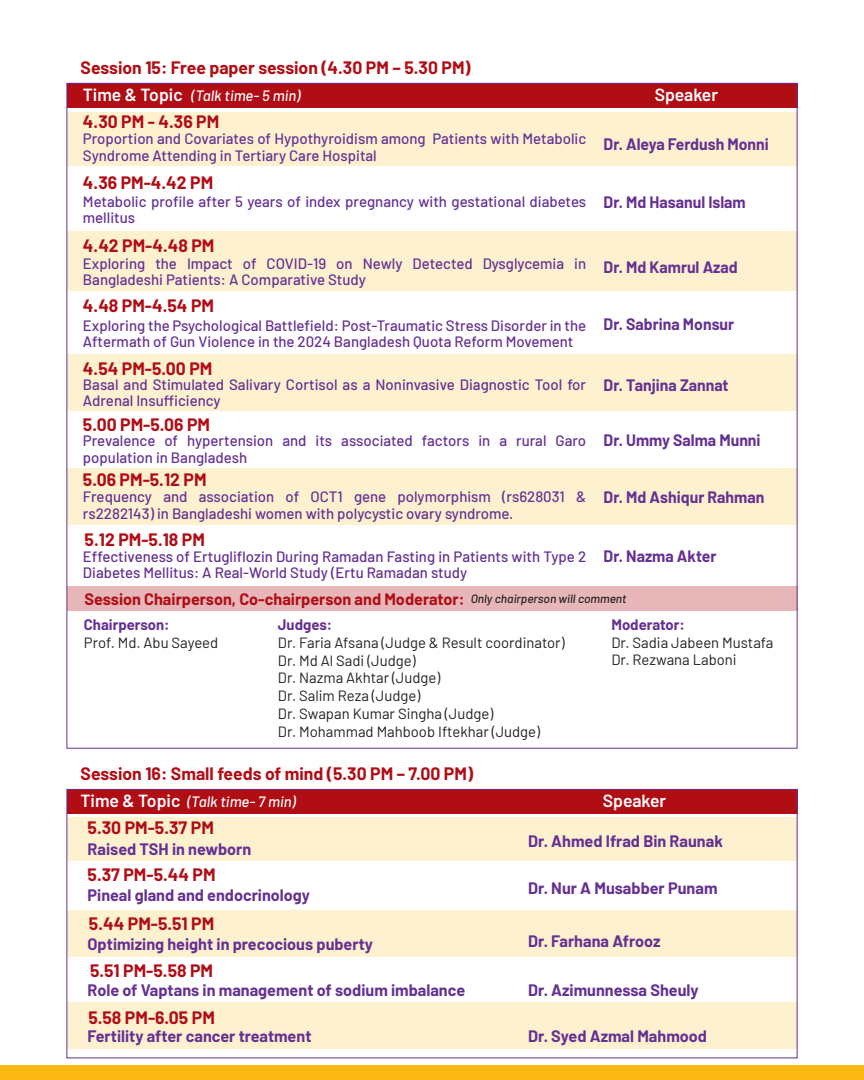
<style>
.page{position:relative;width:864px;height:1080px;background:#fff}
.page>*{position:absolute;margin:0;border:0;box-sizing:border-box;transform-origin:0 0}
.t1{font:700 17.55px "Barlow";color:#b00d15}
.t2{font:600 17.55px "Barlow";color:#fff}
.t3{font:700 16.2px "Barlow";color:#653092}
.t4{font:700 16.2px "Barlow";color:#b00d15}
.t5{font:500 15px/16.5px "Barlow";color:#653092}
.t6{font:italic 500 15px "Barlow";color:#fff}
.t7{font:14.85px/17.9px "Barlow";color:#231f20}
.t8{font:700 14.85px "Barlow";color:#653092}
.t9{font:italic 500 12px "Barlow";color:#231f20}
</style>
<div class="page">
<div style="left:67px;top:112px;width:730px;height:54px;background:#fef1d0"></div>
<div style="left:67px;top:232px;width:730px;height:59px;background:#fef1d0"></div>
<div style="left:67px;top:354px;width:730px;height:57px;background:#fef1d0"></div>
<div style="left:67px;top:469px;width:730px;height:56px;background:#fef1d0"></div>
<div style="left:67px;top:817px;width:730px;height:44px;background:#fef1d0"></div>
<div style="left:67px;top:910px;width:730px;height:47px;background:#fef1d0"></div>
<div style="left:67px;top:1002px;width:730px;height:47px;background:#fef1d0"></div>
<div style="left:67px;top:83px;width:730px;height:25px;background:#b00d15"></div>
<div style="left:67px;top:586px;width:730px;height:25px;background:#e7b6b9"></div>
<div style="left:67px;top:789px;width:730px;height:25px;background:#b00d15"></div>
<div style="left:67px;top:789px;width:730px;height:269px;border:1px solid #653092"></div>
<div style="left:0;top:1065px;width:864px;height:15px;background:#fcb814"></div>
<p class="t1" style="left:81px;top:55px;width:392px">Session 15: Free paper session (4.30 PM – 5.30 PM)</p>
<p class="t1" style="left:83px;top:109px;width:138px">4.30 PM - 4.36 PM</p>
<p class="t2" style="left:83px;top:82px;width:101px">Time &amp; Topic</p>
<p class="t2" style="left:655px;top:82px;width:65px">Speaker</p>
<p class="t6" style="left:191px;top:85px;width:111px">(Talk time- 5 min)</p>
<p class="t5" style="left:83px;top:130px;width:505px">Proportion and Covariates of Hypothyroidism among Patients with Metabolic<br>Syndrome Attending in Tertiary Care Hospital</p>
<p class="t5" style="left:83px;top:192px;width:505px">Metabolic profile after 5 years of index pregnancy with gestational diabetes mellitus</p>
<p class="t5" style="left:83px;top:254px;width:505px">Exploring the Impact of COVID-19 on Newly Detected Dysglycemia in<br>Bangladeshi Patients: A Comparative Study</p>
<p class="t5" style="left:83px;top:316px;width:505px">Exploring the Psychological Battlefield: Post-Traumatic Stress Disorder in the<br>Aftermath of Gun Violence in the 2024 Bangladesh Quota Reform Movement</p>
<p class="t5" style="left:83px;top:375px;width:505px">Basal and Stimulated Salivary Cortisol as a Noninvasive Diagnostic Tool for<br>Adrenal Insufficiency</p>
<p class="t5" style="left:83px;top:432px;width:505px">Prevalence of hypertension and its associated factors in a rural Garo population in Bangladesh</p>
<p class="t5" style="left:83px;top:487px;width:505px">Frequency and association of OCT1 gene polymorphism (rs628031 &amp; rs2282143) in Bangladeshi women with polycystic ovary syndrome.</p>
<p class="t1" style="left:83px;top:170px;width:132px">4.36 PM-4.42 PM</p>
<p class="t1" style="left:83px;top:233px;width:133px">4.42 PM-4.48 PM</p>
<p class="t1" style="left:83px;top:293px;width:133px">4.48 PM-4.54 PM</p>
<p class="t1" style="left:83px;top:355px;width:131px">4.54 PM-5.00 PM</p>
<p class="t1" style="left:83px;top:412px;width:129px">5.00 PM-5.06 PM</p>
<p class="t1" style="left:83px;top:467px;width:125px">5.06 PM-5.12 PM</p>
<p class="t1" style="left:85px;top:526px;width:122px">5.12 PM-5.18 PM</p>
<p class="t5" style="left:83px;top:547px;width:505px">Effectiveness of Ertugliflozin During Ramadan Fasting in Patients with Type 2<br>Diabetes Mellitus: A Real-World Study (Ertu Ramadan study</p>
<p class="t3" style="left:604px;top:132px;width:167px">Dr. Aleya Ferdush Monni</p>
<p class="t3" style="left:604px;top:190px;width:144px">Dr. Md Hasanul Islam</p>
<p class="t3" style="left:604px;top:255px;width:136px">Dr. Md Kamrul Azad</p>
<p class="t3" style="left:604px;top:312px;width:132px">Dr. Sabrina Monsur</p>
<p class="t3" style="left:604px;top:373px;width:126px">Dr. Tanjina Zannat</p>
<p class="t3" style="left:604px;top:428px;width:159px">Dr. Ummy Salma Munni</p>
<p class="t3" style="left:604px;top:485px;width:162px">Dr. Md Ashiqur Rahman</p>
<p class="t3" style="left:604px;top:544px;width:114px">Dr. Nazma Akter</p>
<p class="t4" style="left:85px;top:587px;width:382px">Session Chairperson, Co-chairperson and Moderator:</p>
<p class="t9" style="left:471px;top:590px;width:157px">Only chairperson will comment</p>
<p class="t8" style="left:84px;top:613px;width:87px">Chairperson:</p>
<p class="t7" style="left:84px;top:632px;width:136px">Prof. Md. Abu Sayeed</p>
<p class="t8" style="left:278px;top:614px;width:56px">Judges:</p>
<p class="t7" style="left:278px;top:632px;width:288px">Dr. Faria Afsana (Judge &amp; Result coordinator)<br>Dr. Md Al Sadi (Judge)<br>Dr. Nazma Akhtar (Judge)<br>Dr. Salim Reza (Judge)<br>Dr. Swapan Kumar Singha (Judge)<br>Dr. Mohammad Mahboob Iftekhar (Judge)</p>
<p class="t8" style="left:611px;top:613px;width:75px">Moderator:</p>
<p class="t7" style="left:611px;top:632px;width:164px">Dr. Sadia Jabeen Mustafa<br>Dr. Rezwana Laboni</p>
<p class="t1" style="left:81px;top:761px;width:394px">Session 16: Small feeds of mind (5.30 PM – 7.00 PM)</p>
<p class="t1" style="left:88px;top:815px;width:128px">5.30 PM-5.37 PM</p>
<p class="t3" style="left:88px;top:837px;width:165px">Raised TSH in newborn</p>
<p class="t1" style="left:88px;top:861px;width:130px">5.37 PM-5.44 PM</p>
<p class="t1" style="left:89px;top:911px;width:127px">5.44 PM-5.51 PM</p>
<p class="t1" style="left:90px;top:958px;width:125px">5.51 PM-5.58 PM</p>
<p class="t2" style="left:81px;top:788px;width:101px">Time &amp; Topic</p>
<p class="t2" style="left:603px;top:788px;width:65px">Speaker</p>
<p class="t6" style="left:187px;top:791px;width:110px">(Talk time- 7 min)</p>
<p class="t3" style="left:528px;top:829px;width:196px">Dr. Ahmed Ifrad Bin Raunak</p>
<p class="t3" style="left:528px;top:876px;width:191px">Dr. Nur A Musabber Punam</p>
<p class="t3" style="left:88px;top:884px;width:224px">Pineal gland and endocrinology</p>
<p class="t3" style="left:88px;top:932px;width:287px">Optimizing height in precocious puberty</p>
<p class="t3" style="left:88px;top:978px;width:379px">Role of Vaptans in management of sodium imbalance</p>
<p class="t3" style="left:528px;top:929px;width:134px">Dr. Farhana Afrooz</p>
<p class="t3" style="left:528px;top:978px;width:172px">Dr. Azimunnessa Sheuly</p>
<p class="t1" style="left:88px;top:1004px;width:128px">5.58 PM-6.05 PM</p>
<p class="t3" style="left:88px;top:1024px;width:225px">Fertility after cancer treatment</p>
<p class="t3" style="left:528px;top:1024px;width:180px">Dr. Syed Azmal Mahmood</p>
</div>
